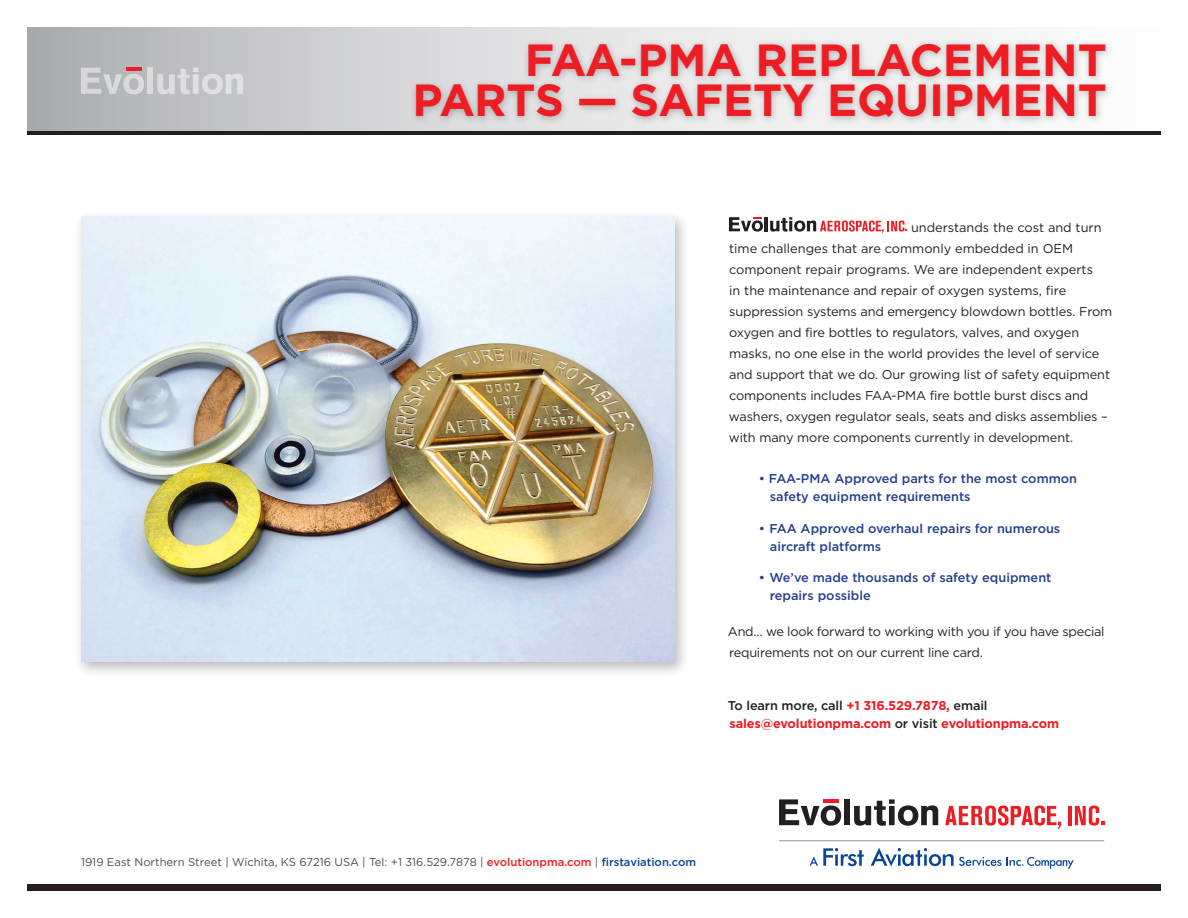
<style>
.page{position:relative;width:1188px;height:918px;background:#fff}
.page>*{position:absolute;margin:0;border:0;box-sizing:border-box;transform-origin:0 0}
.t1{font:700 45px/40.5px "Gotham HTF";letter-spacing:-.005em;color:#ee1d23;text-align:right}
.t2{font:12.75px/21px "Gotham HTF";letter-spacing:-.01em;color:#231f20}
.t3{font:500 12.75px/18px "Gotham HTF";color:#253f8e}
.t4{font:700 12.75px/18px "Gotham HTF";letter-spacing:-.01em;color:#ee1d23}
.t5{font:11.25px "Gotham HTF";color:#4b4c4d}
.s1{font-weight:500;color:#231f20}
.s2{font-weight:500;color:#ee1d23}
.s3{font-weight:500;color:#094594}
</style>
<div class="page">
<svg style="left:27px;top:27px;width:1134px;height:105px"></svg>
<div style="left:410px;top:38px;width:704px;height:88px;background:#231f20;opacity:.3"></div>
<hr style="left:765px;top:217px;width:3px;height:14px;background:#231f20">
<svg style="left:770px;top:217px;width:137px;height:16px"></svg>
<svg style="left:729px;top:217px;width:34px;height:15px"></svg>
<div style="left:73px;top:211px;width:616px;height:467px;background:#231f20;opacity:.3"></div>
<img style="left:81px;top:216px;width:594px;height:446px">
<hr style="left:27px;top:132px;width:1134px;height:3px;background:#231f20">
<svg style="left:81px;top:68px;width:63px;height:26px;background:#c6c7c9"></svg>
<div style="left:147px;top:68px;width:6px;height:26px;background:#dbdcdd"></div>
<svg style="left:157px;top:68px;width:86px;height:26px;background:#ceced1"></svg>
<hr style="left:126px;top:68px;width:15px;height:3px;background:#ee1d23">
<div style="left:27px;top:884px;width:1134px;height:7px;background:#231f20"></div>
<svg style="left:779px;top:799px;width:62px;height:27px"></svg>
<div style="left:844px;top:799px;width:6px;height:26px;background:#231f20"></div>
<svg style="left:854px;top:799px;width:84px;height:27px"></svg>
<svg style="left:945px;top:806px;width:116px;height:23px"></svg>
<hr style="left:1068px;top:806px;width:4px;height:19px;background:#ee1d23">
<svg style="left:1075px;top:806px;width:29px;height:20px"></svg>
<hr style="left:823px;top:799px;width:15px;height:4px;background:#ee1d23">
<hr style="left:779px;top:840px;width:325px;height:1px;background:#939598">
<svg style="left:871px;top:848px;width:203px;height:21px"></svg>
<svg style="left:810px;top:848px;width:54px;height:18px"></svg>
<p class="t1" style="left:413px;top:38px;width:696px">FAA-PMA REPLACEMENT<br>PARTS — SAFETY EQUIPMENT</p>
<p class="t2" style="left:729px;top:217px;width:385px;text-indent:182px">understands the cost and turn time challenges that are commonly embedded in OEM component repair programs. We are independent experts<br>in the maintenance and repair of oxygen systems, fire suppression systems and emergency blowdown bottles. From oxygen and fire bottles to regulators, valves, and oxygen masks, no one else in the world provides the level of service and support that we do. Our growing list of safety equipment components includes FAA-PMA fire bottle burst discs and washers, oxygen regulator seals, seats and disks assemblies – with many more components currently in development.</p>
<p class="t3" style="left:770px;top:470px;width:309px;text-indent:-11px">• FAA-PMA Approved parts for the most common safety equipment requirements</p>
<p class="t3" style="left:770px;top:519px;width:292px;text-indent:-11px">• FAA Approved overhaul repairs for numerous aircraft platforms</p>
<p class="t3" style="left:770px;top:569px;width:283px;text-indent:-11px">• We’ve made thousands of safety equipment repairs possible</p>
<p class="t2" style="left:728px;top:621px;width:378px">And… we look forward to working with you if you have special requirements not on our current line card.</p>
<p class="t4" style="left:728px;top:696px;width:333px"><span class="s1">To learn more, call</span> +1 316.529.7878, <span class="s1">email </span>sales@evolutionpma.com <span class="s1">or visit</span> evolutionpma.com</p>
<p class="t5" style="left:81px;top:856px;width:617px">1919 East Northern Street | Wichita, KS 67216 USA | Tel: +1 316.529.7878 | <span class="s2">evolutionpma.com</span> | <span class="s3">firstaviation.com</span></p>
</div>
